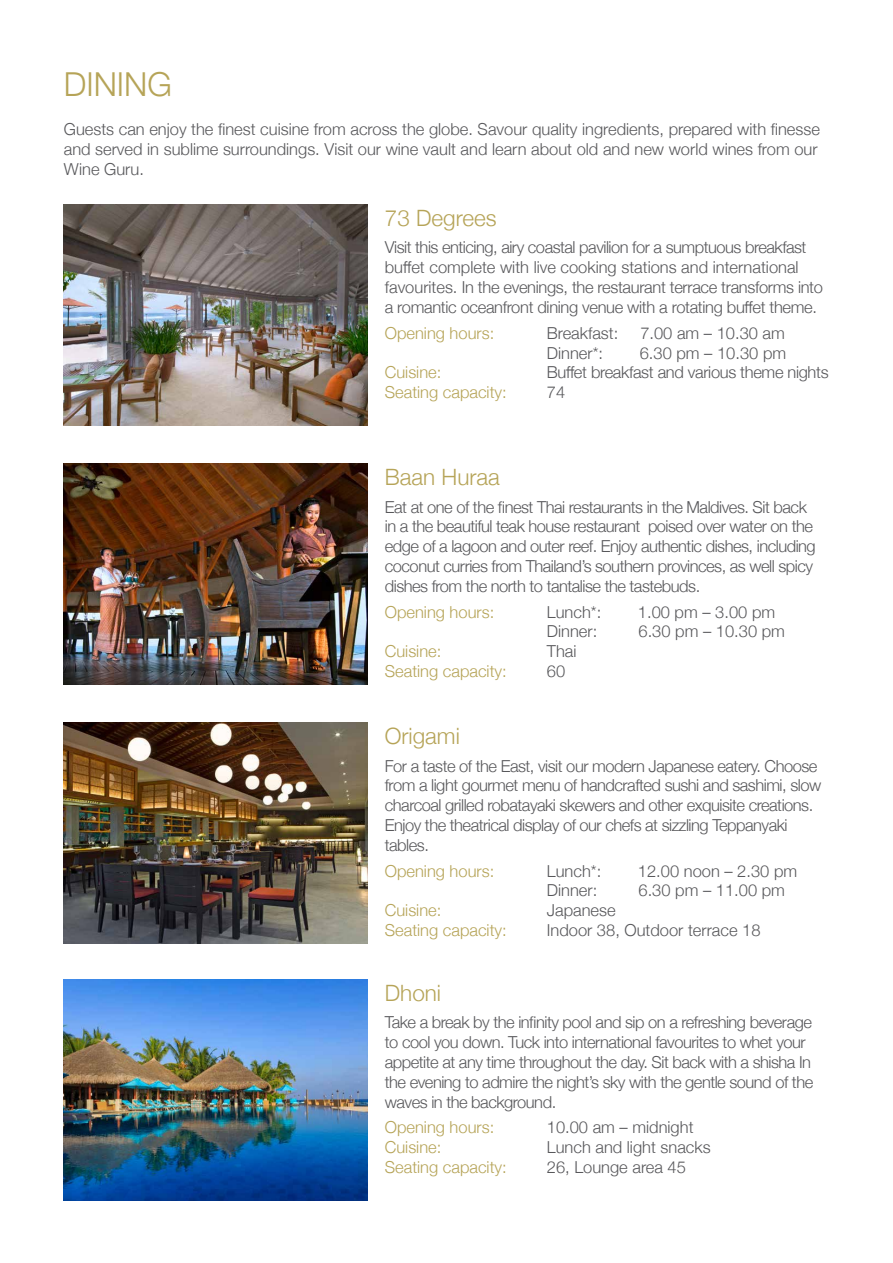
<style>
.page{position:relative;width:893px;height:1263px;background:#fff}
.page>*{position:absolute;margin:0;border:0;box-sizing:border-box;transform-origin:0 0}
.t1{font:300 33px "Helvetica Neue";color:#b6a458}
.t2{font:300 22.5px "Helvetica Neue";color:#b6a458}
.t3{font:300 16.5px/19.8px "Helvetica Neue";letter-spacing:-.03em;color:#58585b}
.t4{font:300 16.5px/19.8px "Helvetica Neue";color:#58585b}
.t5{font:300 16.5px "Helvetica Neue";color:#b6a458}
</style>
<div class="page">
<img style="left:64px;top:204px;width:304px;height:221px">
<img style="left:64px;top:463px;width:304px;height:221px">
<img style="left:64px;top:722px;width:304px;height:221px">
<img style="left:64px;top:979px;width:304px;height:221px">
<h1 class="t1" style="left:64px;top:57px;width:110px">DINING</h1>
<p class="t4" style="left:64px;top:118px;width:758px">Guests can enjoy the finest cuisine from across the globe. Savour quality ingredients, prepared with finesse and served in sublime surroundings. Visit our wine vault and learn about old and new world wines from our<br>Wine Guru.</p>
<h2 class="t2" style="left:385px;top:200px;width:113px">73 Degrees</h2>
<p class="t3" style="left:385px;top:236px;width:440px">Visit this enticing, airy coastal pavilion for a sumptuous breakfast buffet complete with live cooking stations and international favourites. In the evenings, the restaurant terrace transforms into a romantic oceanfront dining venue with a rotating buffet theme.</p>
<p class="t5" style="left:385px;top:319px;width:111px">Opening hours:</p>
<p class="t4" style="left:547px;top:322px;width:73px">Breakfast:</p>
<p class="t3" style="left:640px;top:322px;width:146px">7.00 am – 10.30 am</p>
<p class="t3" style="left:547px;top:341px;width:58px">Dinner*:</p>
<p class="t3" style="left:640px;top:341px;width:148px">6.30 pm – 10.30 pm</p>
<p class="t5" style="left:385px;top:359px;width:58px">Cuisine:</p>
<p class="t3" style="left:547px;top:361px;width:283px">Buffet breakfast and various theme nights</p>
<p class="t5" style="left:385px;top:379px;width:123px">Seating capacity:</p>
<p class="t3" style="left:547px;top:381px;width:20px">74</p>
<h2 class="t2" style="left:385px;top:459px;width:117px">Baan Huraa</h2>
<p class="t3" style="left:385px;top:495px;width:432px">Eat at one of the finest Thai restaurants in the Maldives. Sit back in a the beautiful teak house restaurant poised over water on the edge of a lagoon and outer reef. Enjoy authentic dishes, including coconut curries from Thailand’s southern provinces, as well spicy dishes from the north to tantalise the tastebuds.</p>
<p class="t5" style="left:385px;top:598px;width:111px">Opening hours:</p>
<p class="t3" style="left:547px;top:600px;width:56px">Lunch*:</p>
<p class="t3" style="left:638px;top:600px;width:139px">1.00 pm – 3.00 pm</p>
<p class="t3" style="left:547px;top:620px;width:52px">Dinner:</p>
<p class="t3" style="left:639px;top:620px;width:148px">6.30 pm – 10.30 pm</p>
<p class="t5" style="left:385px;top:638px;width:58px">Cuisine:</p>
<p class="t3" style="left:547px;top:640px;width:31px">Thai</p>
<p class="t5" style="left:385px;top:658px;width:123px">Seating capacity:</p>
<p class="t3" style="left:547px;top:660px;width:20px">60</p>
<h2 class="t2" style="left:385px;top:718px;width:77px">Origami</h2>
<p class="t3" style="left:385px;top:754px;width:438px">For a taste of the East, visit our modern Japanese eatery. Choose from a light gourmet menu of handcrafted sushi and sashimi, slow charcoal grilled robatayaki skewers and other exquisite creations.<br>Enjoy the theatrical display of our chefs at sizzling Teppanyaki tables.</p>
<p class="t5" style="left:385px;top:857px;width:111px">Opening hours:</p>
<p class="t3" style="left:547px;top:859px;width:56px">Lunch*:</p>
<p class="t4" style="left:638px;top:859px;width:161px">12.00 noon – 2.30 pm</p>
<p class="t3" style="left:547px;top:879px;width:52px">Dinner:</p>
<p class="t3" style="left:639px;top:879px;width:148px">6.30 pm – 11.00 pm</p>
<p class="t5" style="left:385px;top:897px;width:58px">Cuisine:</p>
<p class="t4" style="left:547px;top:899px;width:70px">Japanese</p>
<p class="t5" style="left:385px;top:917px;width:123px">Seating capacity:</p>
<p class="t4" style="left:547px;top:919px;width:215px">Indoor 38, Outdoor terrace 18</p>
<h2 class="t2" style="left:385px;top:975px;width:58px">Dhoni</h2>
<p class="t3" style="left:385px;top:1011px;width:430px">Take a break by the infinity pool and sip on a refreshing beverage to cool you down. Tuck into international favourites to whet your appetite at any time throughout the day. Sit back with a shisha In the evening to admire the night’s sky with the gentle sound of the waves in the background.</p>
<p class="t5" style="left:385px;top:1114px;width:111px">Opening hours:</p>
<p class="t4" style="left:547px;top:1116px;width:148px">10.00 am – midnight</p>
<p class="t5" style="left:385px;top:1134px;width:58px">Cuisine:</p>
<p class="t4" style="left:547px;top:1136px;width:165px">Lunch and light snacks</p>
<p class="t5" style="left:385px;top:1154px;width:123px">Seating capacity:</p>
<p class="t4" style="left:547px;top:1156px;width:141px">26, Lounge area 45</p>
</div>
